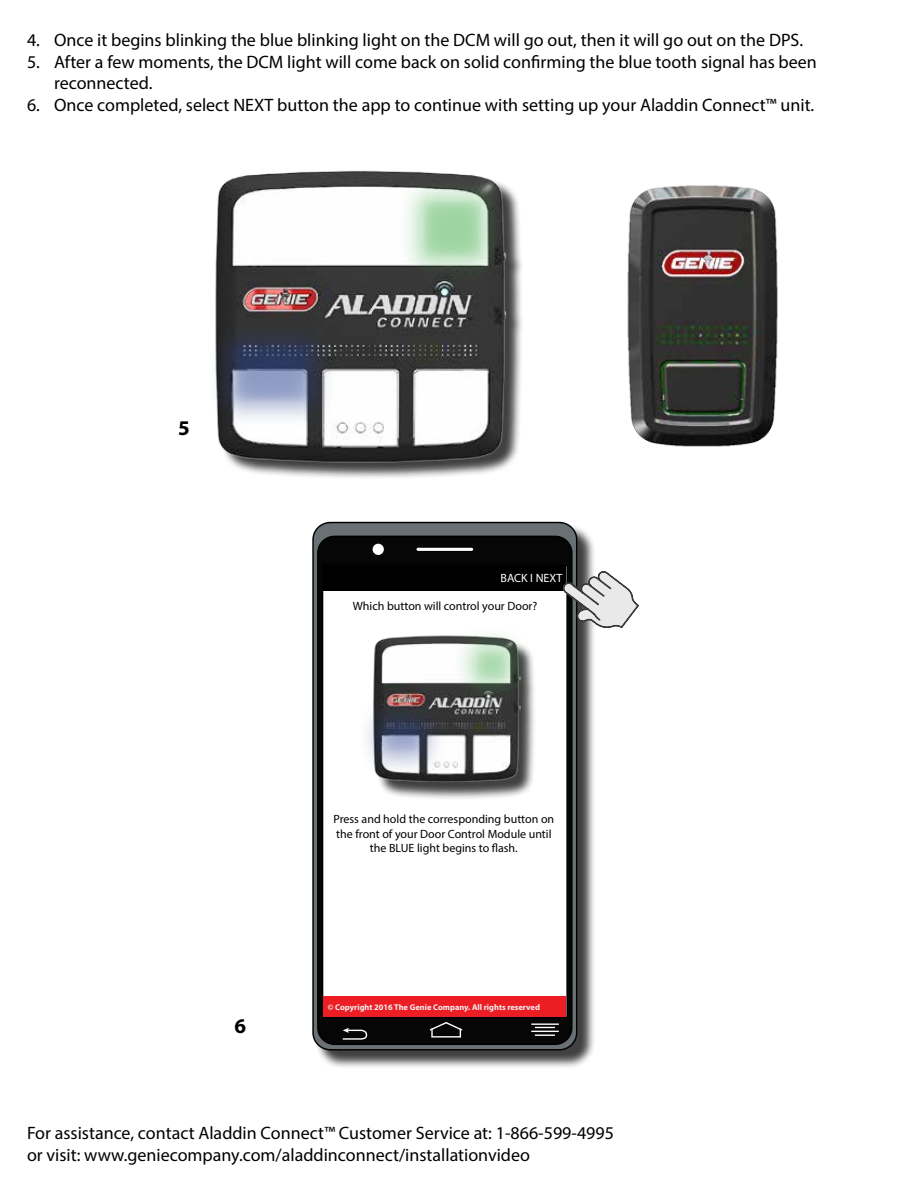
<style>
.page{position:relative;width:918px;height:1188px;background:#fff}
.page>*{position:absolute;margin:0;border:0;box-sizing:border-box;transform-origin:0 0}
.t1{font:700 21px "Myriad Pro";color:#000}
.t2{font:18px/21.6px "Myriad Pro";color:#000}
.t3{font:12px/14.4px "Myriad Pro";color:#000;text-align:center}
.t4{font:12px "Myriad Pro";color:#fff}
.t5{font:700 8.4px "Myriad Pro";color:#f1f1f2}
</style>
<div class="page">
<img style="left:627px;top:185px;width:151px;height:262px">
<div style="left:218px;top:172px;width:306px;height:308px;background:#000;opacity:.75"></div>
<img style="left:215px;top:170px;width:294px;height:294px">
<div style="left:398px;top:175px;width:109px;height:108px;background:#41ad49;opacity:.75"></div>
<svg style="left:424px;top:201px;width:57px;height:56px;background:#aad9ae"></svg>
<div style="left:209px;top:320px;width:127px;height:108px;background:#25408f;opacity:.75"></div>
<svg style="left:234px;top:346px;width:76px;height:56px;background:#6a7699"></svg>
<div style="left:314px;top:524px;width:282px;height:545px;background:#000;opacity:.75"></div>
<div style="left:313px;top:523px;width:264px;height:527px;background:#6a7175;border-radius:17px"></div>
<div style="left:312px;top:522px;width:265px;height:529px;border:1px solid #000;border-radius:17px"></div>
<div style="left:318px;top:536px;width:254px;height:508px;background:#070607;border-radius:17px"></div>
<div style="left:317px;top:536px;width:256px;height:509px;border:1px solid #000;border-radius:17px"></div>
<div style="left:323px;top:565px;width:244px;height:453px;background:#fff"></div>
<div style="left:416px;top:547px;width:58px;height:5px;background:#fff;border-radius:2px"></div>
<div style="left:415px;top:546px;width:60px;height:6px;border:1px solid #000;border-radius:2px"></div>
<div style="left:431px;top:1028px;width:30px;height:10px;border:1px solid #f8f8f8"></div>
<svg style="left:429px;top:1022px;width:34px;height:10px"></svg>
<svg style="left:343px;top:1028px;width:24px;height:12px"></svg>
<hr style="left:531px;top:1023px;width:28px;height:2px;background:#fff">
<svg style="left:531px;top:1027px;width:28px;height:9px"></svg>
<div style="left:373px;top:544px;width:11px;height:11px;background:#fff;border-radius:50%"></div>
<div style="left:324px;top:997px;width:242px;height:20px;background:#ed1d24"></div>
<div style="left:323px;top:566px;width:243px;height:25px;background:#000"></div>
<svg style="left:563px;top:570px;width:76px;height:61px"></svg>
<div style="left:376px;top:638px;width:161px;height:162px;background:#000;opacity:.75"></div>
<img style="left:373px;top:635px;width:147px;height:148px">
<div style="left:452px;top:626px;width:80px;height:79px;background:#41ad49;opacity:.75"></div>
<svg style="left:477px;top:651px;width:29px;height:28px"></svg>
<div style="left:357px;top:698px;width:89px;height:79px;background:#25408f;opacity:.75"></div>
<svg style="left:383px;top:724px;width:38px;height:28px"></svg>
<p class="t2" style="left:27px;top:29px;width:778px">4. Once it begins blinking the blue blinking light on the DCM will go out, then it will go out on the DPS.</p>
<p class="t2" style="left:54px;top:50px;width:764px;text-indent:-27px">5. After a few moments, the DCM light will come back on solid confirming the blue tooth signal has been reconnected.</p>
<p class="t2" style="left:27px;top:94px;width:789px">6. Once completed, select NEXT button the app to continue with setting up your Aladdin Connect™ unit.</p>
<p class="t1" style="left:178px;top:414px;width:13px">5</p>
<p class="t1" style="left:234px;top:1012px;width:13px">6</p>
<p class="t4" style="left:501px;top:571px;width:63px">BACK I NEXT</p>
<p class="t3" style="left:353px;top:599px;width:186px">Which button will control your Door?</p>
<p class="t3" style="left:334px;top:812px;width:222px">Press and hold the corresponding button on the front of your Door Control Module until the BLUE light begins to flash.</p>
<p class="t5" style="left:328px;top:1002px;width:214px">© Copyright 2016 The Genie Company. All rights reserved</p>
<p class="t2" style="left:27px;top:1122px;width:588px">For assistance, contact Aladdin Connect™ Customer Service at: 1-866-599-4995 or visit: www.geniecompany.com/aladdinconnect/installationvideo</p>
</div>
